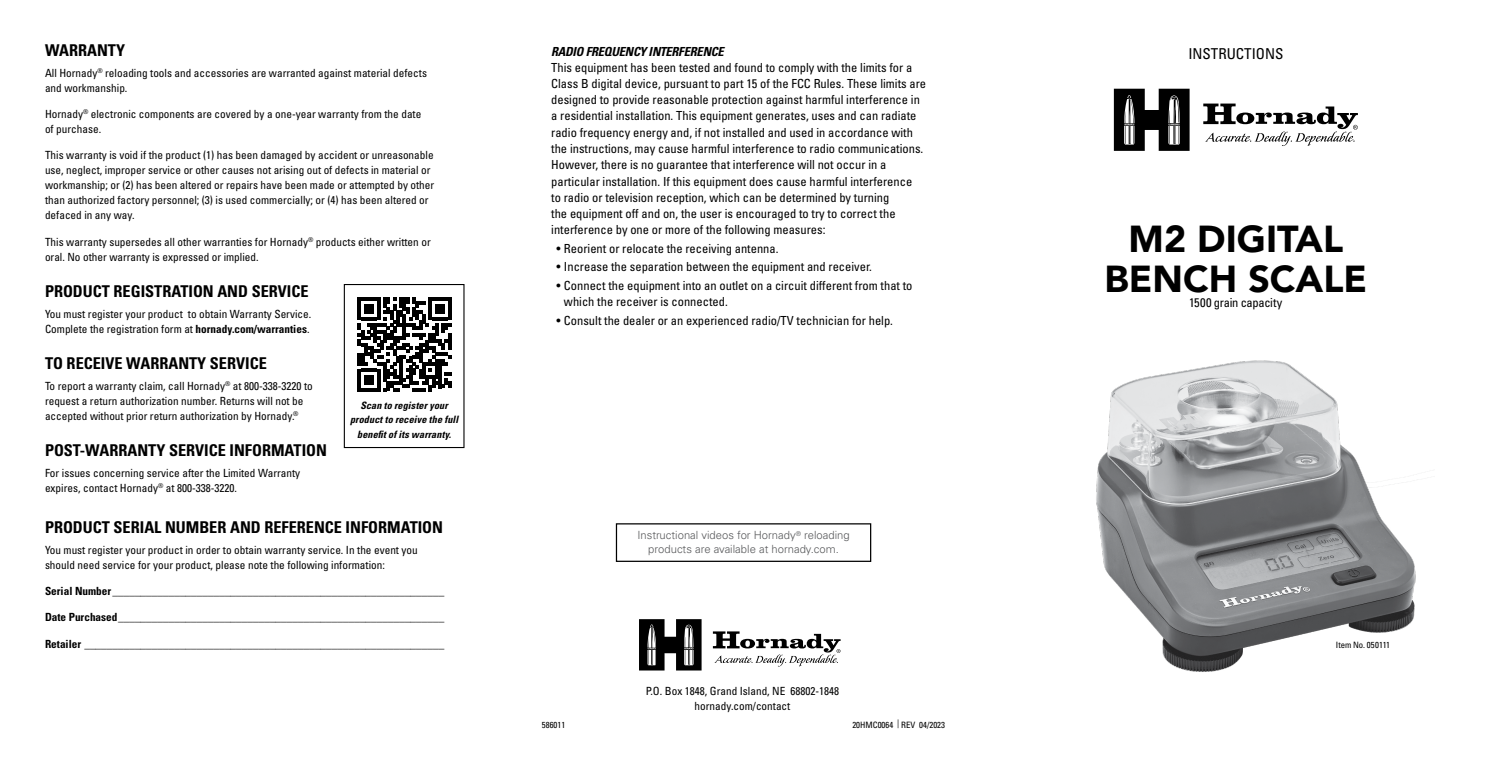
<style>
.page{position:relative;width:1485px;height:765px;background:#fff}
.page>*{position:absolute;margin:0;border:0;box-sizing:border-box;transform-origin:0 0}
.t1{font:900 37.5px/40px "Avenir";color:#000;text-align:center}
.t2{font:700 condensed 16.25px "Univers LT Std";color:#000}
.t3{font:condensed 15px "Univers LT Std";color:#000}
.t4{font:condensed 12.5px/16.2px "Univers LT Std";color:#000}
.t5{font:italic 700 condensed 12.5px "Univers LT Std";letter-spacing:-.015em;color:#000}
.t6{font:condensed 12.5px "Univers LT Std";letter-spacing:-.02em;color:#000}
.t7{font:condensed 11.25px/15px "Univers LT Std";color:#000}
.t8{font:700 condensed 11.25px "Univers LT Std";color:#000}
.t9{font:300 11.25px/13.5px "Univers LT Std";color:#58595b;text-align:center}
.t10{font:italic 700 condensed 10.12px/14.4px "Univers LT Std";letter-spacing:.015em;color:#000;text-align:center}
.t11{font:condensed 8.75px "Univers LT Std";color:#000}
.s1{font-weight:700}
</style>
<div class="page">
<img style="left:1096px;top:360px;width:320px;height:312px">
<svg style="left:713px;top:631px;width:128px;height:36px"></svg>
<svg style="left:639px;top:619px;width:63px;height:52px"></svg>
<svg style="left:1203px;top:104px;width:155px;height:42px"></svg>
<svg style="left:1114px;top:89px;width:76px;height:62px"></svg>
<div style="left:344px;top:284px;width:121px;height:164px;border:1px solid #000"></div>
<svg style="left:358px;top:298px;width:93px;height:93px"></svg>
<div style="left:616px;top:523px;width:255px;height:39px;border:1px solid #000"></div>
<h2 class="t2" style="left:45px;top:41px;width:82px">WARRANTY</h2>
<p class="t7" style="left:45px;top:65px;width:384px">All Hornady<sup>®</sup> reloading tools and accessories are warranted against material defects and workmanship.</p>
<p class="t7" style="left:45px;top:107px;width:378px">Hornady<sup>®</sup> electronic components are covered by a one-year warranty from the date of purchase.</p>
<p class="t7" style="left:45px;top:148px;width:391px">This warranty is void if the product (1) has been damaged by accident or unreasonable use, neglect, improper service or other causes not arising out of defects in material or workmanship; or (2) has been altered or repairs have been made or attempted by other than authorized factory personnel; (3) is used commercially; or (4) has been altered or defaced in any way.</p>
<p class="t7" style="left:45px;top:234px;width:387px">This warranty supersedes all other warranties for Hornady<sup>®</sup> products either written or oral. No other warranty is expressed or implied.</p>
<h2 class="t2" style="left:45px;top:281px;width:265px">PRODUCT REGISTRATION AND SERVICE</h2>
<p class="t7" style="left:45px;top:306px;width:268px">You must register your product to obtain Warranty Service.<br>Complete the registration form at <span class="s1">hornady.com/warranties</span>.</p>
<h2 class="t2" style="left:45px;top:353px;width:223px">TO RECEIVE WARRANTY SERVICE</h2>
<p class="t7" style="left:45px;top:378px;width:269px">To report a warranty claim, call Hornady<sup>®</sup> at 800-338-3220 to request a return authorization number. Returns will not be accepted without prior return authorization by Hornady.<sup>®</sup></p>
<h2 class="t2" style="left:45px;top:440px;width:283px">POST-WARRANTY SERVICE INFORMATION</h2>
<p class="t7" style="left:45px;top:465px;width:257px">For issues concerning service after the Limited Warranty expires, contact Hornady<sup>®</sup> at 800-338-3220.</p>
<p class="t10" style="left:350px;top:398px;width:110px">Scan to register your product to receive the full benefit of its warranty.</p>
<h2 class="t2" style="left:45px;top:517px;width:400px">PRODUCT SERIAL NUMBER AND REFERENCE INFORMATION</h2>
<p class="t7" style="left:45px;top:542px;width:374px">You must register your product in order to obtain warranty service. In the event you should need service for your product, please note the following information:</p>
<p class="t8" style="left:45px;top:584px;width:401px">Serial Number___________________________________________________________</p>
<p class="t8" style="left:45px;top:610px;width:401px">Date Purchased__________________________________________________________</p>
<p class="t8" style="left:45px;top:637px;width:401px">Retailer ________________________________________________________________</p>
<p class="t5" style="left:551px;top:43px;width:174px">RADIO FREQUENCY INTERFERENCE</p>
<p class="t4" style="left:551px;top:59px;width:376px">This equipment has been tested and found to comply with the limits for a Class B digital device, pursuant to part 15 of the FCC Rules. These limits are designed to provide reasonable protection against harmful interference in a residential installation. This equipment generates, uses and can radiate radio frequency energy and, if not installed and used in accordance with the instructions, may cause harmful interference to radio communications.<br>However, there is no guarantee that interference will not occur in a particular installation. If this equipment does cause harmful interference<br>to radio or television reception, which can be determined by turning<br>the equipment off and on, the user is encouraged to try to correct the interference by one or more of the following measures:</p>
<p class="t4" style="left:557px;top:240px;width:223px">• Reorient or relocate the receiving antenna.</p>
<p class="t4" style="left:557px;top:259px;width:317px">• Increase the separation between the equipment and receiver.</p>
<p class="t4" style="left:564px;top:277px;width:350px;text-indent:-7px">• Connect the equipment into an outlet on a circuit different from that to which the receiver is connected.</p>
<p class="t4" style="left:557px;top:312px;width:338px">• Consult the dealer or an experienced radio/TV technician for help.</p>
<p class="t9" style="left:637px;top:529px;width:214px">Instructional videos for Hornady<sup>®</sup> reloading products are available at hornady.com.</p>
<p class="t7" style="left:646px;top:683px;width:195px;text-align:center">P.O. Box 1848, Grand Island, NE 68802-1848 hornady.com/contact</p>
<p class="t11" style="left:542px;top:719px;width:25px">586011</p>
<p class="t11" style="left:852px;top:719px;width:94px">20HMC0064 | REV 04/2023</p>
<h3 class="t3" style="left:1188px;top:44px;width:97px">INSTRUCTIONS</h3>
<h1 class="t1" style="left:1105px;top:218px;width:264px">M2 DIGITAL<br>BENCH SCALE</h1>
<p class="t6" style="left:1189px;top:295px;width:95px">1500 grain capacity</p>
<p class="t11" style="left:1336px;top:640px;width:56px">Item No. 050111</p>
</div>
